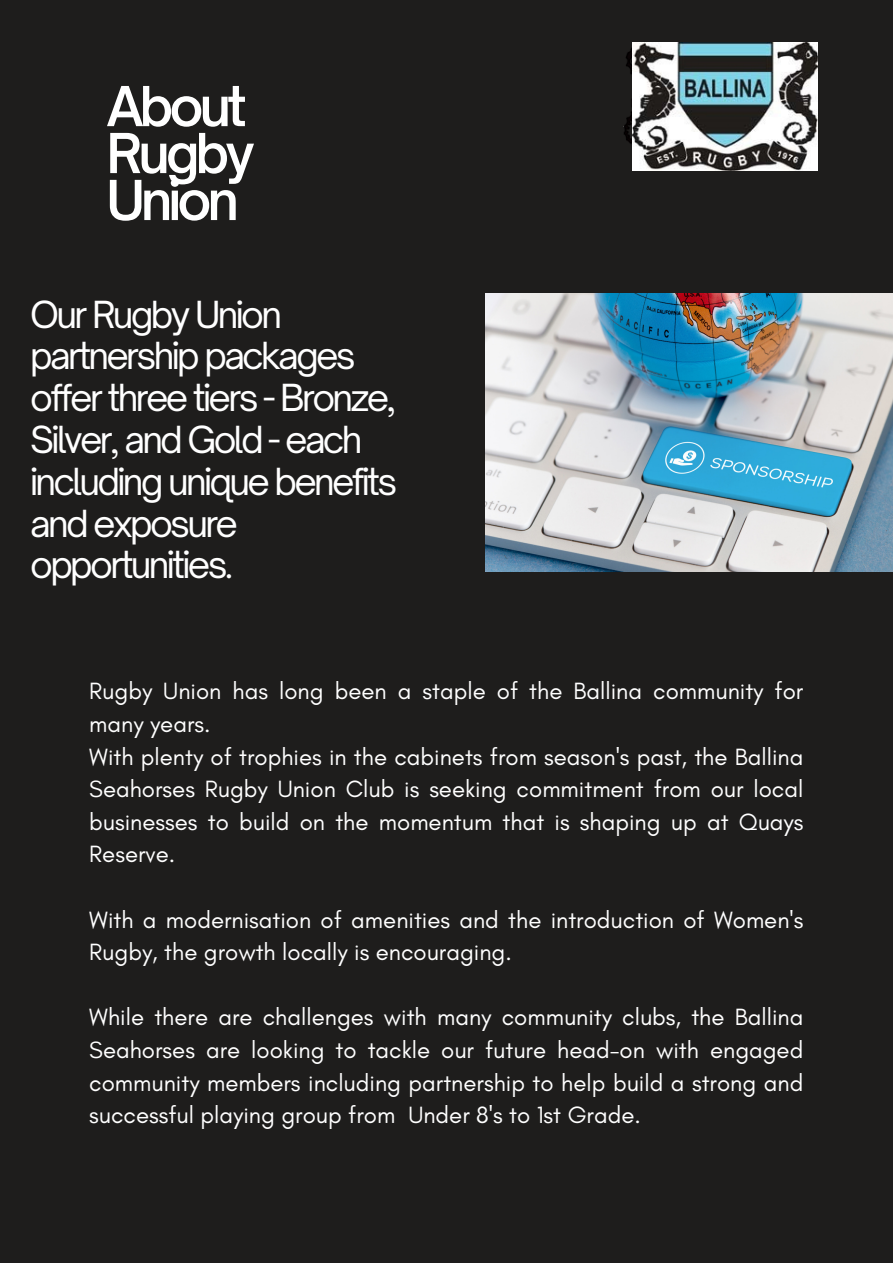
<style>
.page{position:relative;width:893px;height:1264px;background:#fff}
.page>*{position:absolute;margin:0;border:0;box-sizing:border-box;transform-origin:0 0}
.t1{font:600 52.65px/47px "Open Sauce One";letter-spacing:-.075em;color:#fff}
.t2{font:35.7px/41.7px "Open Sauce One";letter-spacing:-.075em;color:#fff}
.t3{font:24px/32.5px "Glacial Indifference";color:#fff}
</style>
<div class="page">
<div style="left:0;top:0;width:892px;height:1262px;background:#1e1d1c"></div>
<img style="left:485px;top:293px;width:407px;height:278px">
<img style="left:623px;top:48px;width:9px;height:96px">
<img style="left:632px;top:43px;width:185px;height:128px">
<p class="t1" style="left:106px;top:83px;width:150px">About<br>Rugby<br>Union</p>
<p class="t2" style="left:30px;top:293px;width:368px">Our Rugby Union partnership packages offer three tiers - Bronze,<br>Silver, and Gold - each including unique benefits and exposure opportunities.</p>
<p class="t3" style="left:89px;top:674px;width:715px">Rugby Union has long been a staple of the Ballina community for many years.</p>
<p class="t3" style="left:89px;top:740px;width:715px;text-align:justify">With plenty of trophies in the cabinets from season's past, the Ballina Seahorses Rugby Union Club is seeking commitment from our local businesses to build on the momentum that is shaping up at Quays Reserve.</p>
<p class="t3" style="left:89px;top:903px;width:715px">With a modernisation of amenities and the introduction of Women's<br>Rugby, the growth locally is encouraging.</p>
<p class="t3" style="left:89px;top:1000px;width:715px;text-align:justify">While there are challenges with many community clubs, the Ballina Seahorses are looking to tackle our future head-on with engaged community members including partnership to help build a strong and successful playing group from Under 8's to 1st Grade.</p>
</div>
